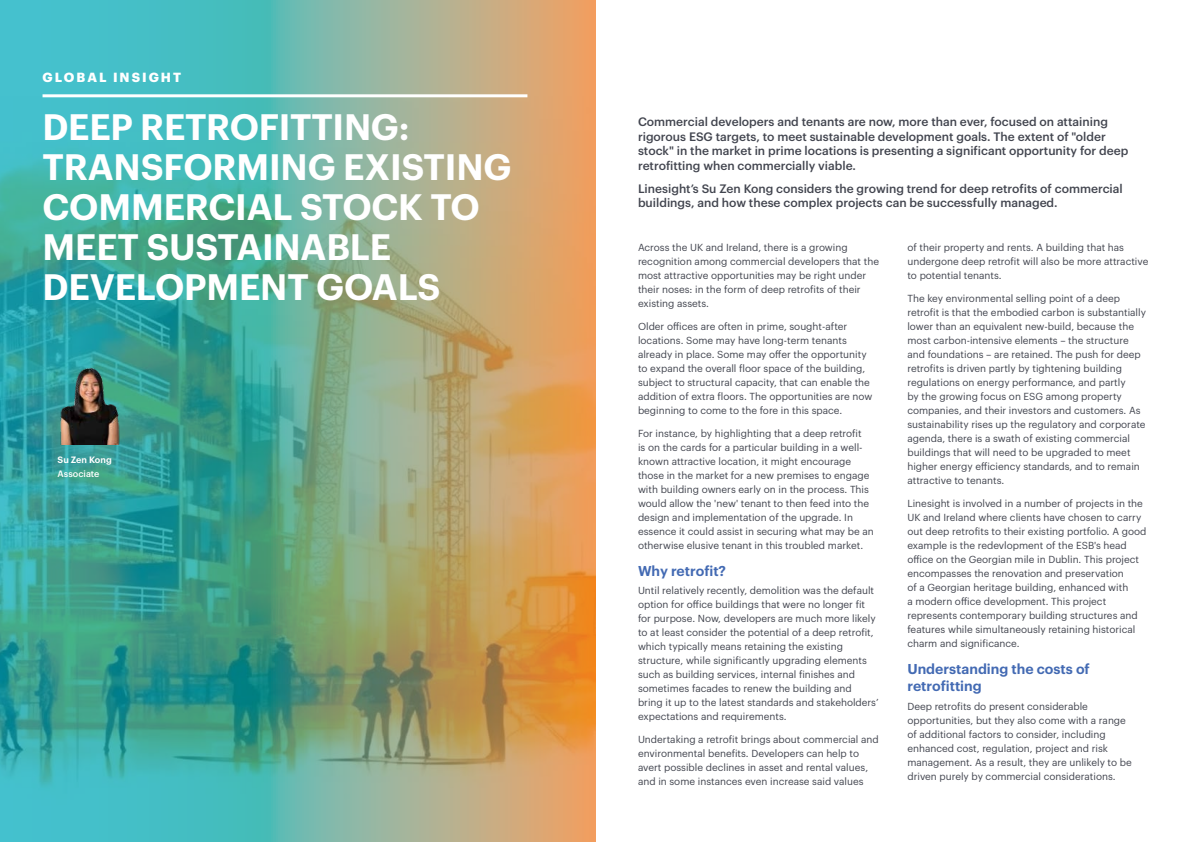
<style>
.page{position:relative;width:1191px;height:842px;background:#fff}
.page>*{position:absolute;margin:0;border:0;box-sizing:border-box;transform-origin:0 0}
.t1{font:600 36px/40px "Graphik";letter-spacing:-.005em;color:#fff}
.t2{font:600 14px/17.5px "Graphik";color:#436ab3}
.t3{font:700 13px "Graphik";letter-spacing:.155em;color:#fff}
.t4{font:500 12px/14.4px "Graphik";color:#42454f}
.t5{font:10px/14px "Graphik";color:#42454f}
.t6{font:600 9px "Graphik";color:#fff}
.t7{font:500 9px "Graphik";color:#fff}
</style>
<div class="page">
<img style="left:0;top:0;width:595px;height:842px">
<hr style="left:43px;top:94px;width:484px;height:3px;background:#fff">
<img style="left:44px;top:365px;width:85px;height:80px">
<h3 class="t3" style="left:43px;top:67px;width:140px">GLOBAL INSIGHT</h3>
<h1 class="t1" style="left:43px;top:104px;width:470px">DEEP RETROFITTING:<br>TRANSFORMING EXISTING<br>COMMERCIAL STOCK TO<br>MEET SUSTAINABLE<br>DEVELOPMENT GOALS</h1>
<p class="t6" style="left:58px;top:453px;width:56px">Su Zen Kong</p>
<p class="t7" style="left:58px;top:467px;width:43px">Associate</p>
<p class="t4" style="left:638px;top:114px;width:492px">Commercial developers and tenants are now, more than ever, focused on attaining rigorous ESG targets, to meet sustainable development goals. The extent of "older stock" in the market in prime locations is presenting a significant opportunity for deep retrofitting when commercially viable.</p>
<p class="t4" style="left:638px;top:180px;width:486px">Linesight’s Su Zen Kong considers the growing trend for deep retrofits of commercial buildings, and how these complex projects can be successfully managed.</p>
<p class="t5" style="left:638px;top:240px;width:242px">Across the UK and Ireland, there is a growing recognition among commercial developers that the most attractive opportunities may be right under their noses: in the form of deep retrofits of their existing assets.</p>
<p class="t5" style="left:638px;top:319px;width:236px">Older offices are often in prime, sought-after locations. Some may have long-term tenants already in place. Some may offer the opportunity to expand the overall floor space of the building, subject to structural capacity, that can enable the addition of extra floors. The opportunities are now beginning to come to the fore in this space.</p>
<p class="t5" style="left:638px;top:426px;width:237px">For instance, by highlighting that a deep retrofit<br>is on the cards for a particular building in a well&shy;known attractive location, it might encourage those in the market for a new premises to engage with building owners early on in the process. This would allow the 'new' tenant to then feed into the design and implementation of the upgrade. In essence it could assist in securing what may be an otherwise elusive tenant in this troubled market.</p>
<h2 class="t2" style="left:638px;top:561px;width:90px">Why retrofit?</h2>
<p class="t5" style="left:638px;top:583px;width:242px">Until relatively recently, demolition was the default option for office buildings that were no longer fit for purpose. Now, developers are much more likely to at least consider the potential of a deep retrofit, which typically means retaining the existing structure, while significantly upgrading elements such as building services, internal finishes and sometimes facades to renew the building and bring it up to the latest standards and stakeholders’ expectations and requirements.</p>
<p class="t5" style="left:638px;top:732px;width:242px">Undertaking a retrofit brings about commercial and environmental benefits. Developers can help to avert possible declines in asset and rental values, and in some instances even increase said values</p>
<p class="t5" style="left:907px;top:240px;width:242px">of their property and rents. A building that has undergone deep retrofit will also be more attractive to potential tenants.</p>
<p class="t5" style="left:907px;top:291px;width:240px">The key environmental selling point of a deep retrofit is that the embodied carbon is substantially lower than an equivalent new-build, because the most carbon-intensive elements – the structure and foundations – are retained. The push for deep retrofits is driven partly by tightening building regulations on energy performance, and partly<br>by the growing focus on ESG among property companies, and their investors and customers. As sustainability rises up the regulatory and corporate agenda, there is a swath of existing commercial buildings that will need to be upgraded to meet higher energy efficiency standards, and to remain attractive to tenants.</p>
<p class="t5" style="left:907px;top:496px;width:240px">Linesight is involved in a number of projects in the UK and Ireland where clients have chosen to carry out deep retrofits to their existing portfolio. A good example is the redevlopment of the ESB's head office on the Georgian mile in Dublin. This project encompasses the renovation and preservation<br>of a Georgian heritage building, enhanced with<br>a modern office development. This project represents contemporary building structures and features while simultaneously retaining historical charm and significance.</p>
<h2 class="t2" style="left:907px;top:659px;width:184px">Understanding the costs of retrofitting</h2>
<p class="t5" style="left:907px;top:698px;width:226px">Deep retrofits do present considerable opportunities, but they also come with a range of additional factors to consider, including enhanced cost, regulation, project and risk management. As a result, they are unlikely to be driven purely by commercial considerations.</p>
</div>
